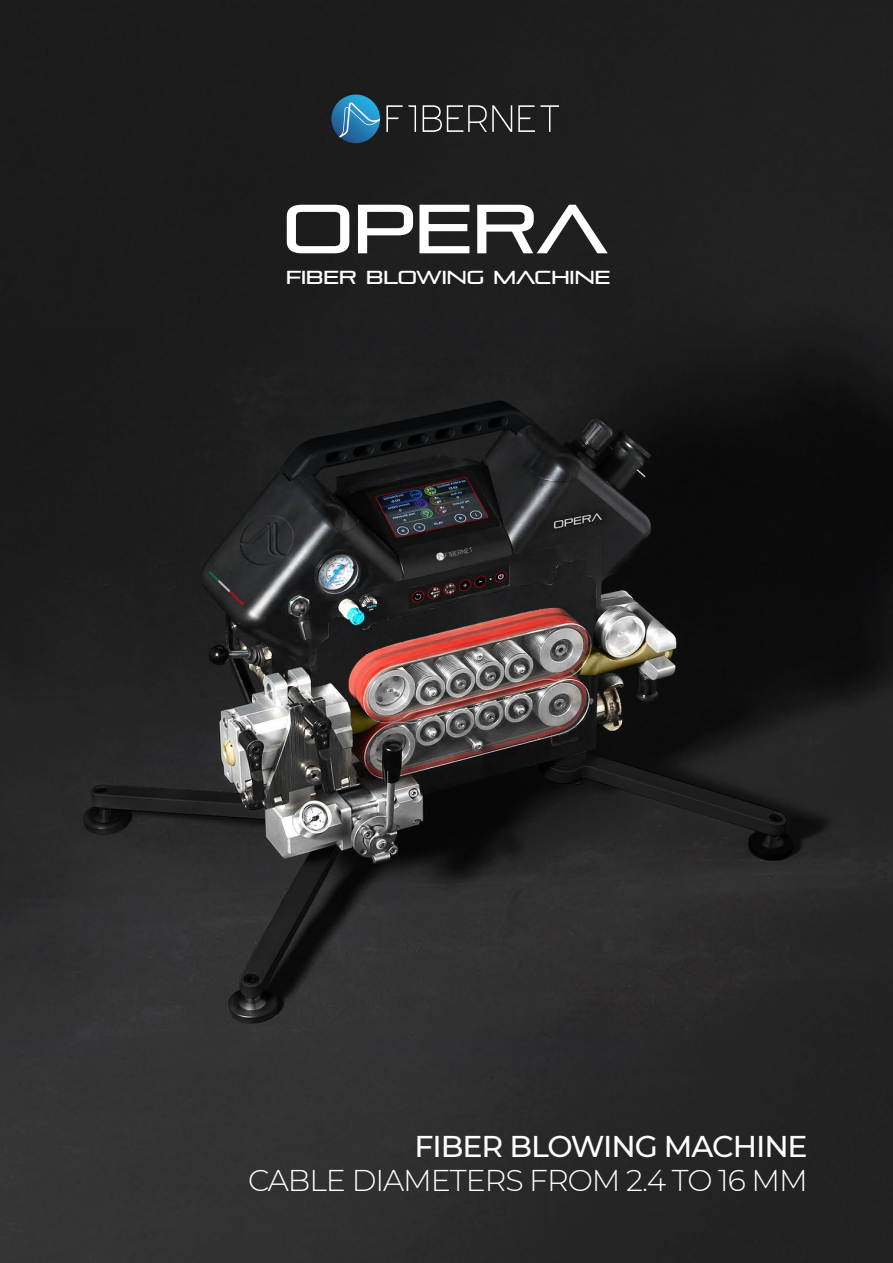
<style>
.page{position:relative;width:893px;height:1263px;background:#fff}
.page>*{position:absolute;margin:0;border:0;box-sizing:border-box;transform-origin:0 0}
.t1{font:69px "Pirulen Rg";color:#fff}
.t2{font:300 30px "Montserrat";letter-spacing:-.035em;color:#fff}
.t3{font:500 30px "Montserrat";letter-spacing:-.035em;color:#fff}
.t4{font:18.75px "Pirulen Rg";color:#fff}
</style>
<div class="page">
<img style="left:0;top:0;width:893px;height:1263px">
<svg style="left:331px;top:95px;width:49px;height:48px"></svg>
<svg style="left:339px;top:102px;width:41px;height:36px"></svg>
<svg style="left:423px;top:105px;width:89px;height:27px;background:#4a4a4a"></svg>
<svg style="left:518px;top:105px;width:41px;height:27px"></svg>
<svg style="left:386px;top:105px;width:30px;height:27px"></svg>
<h1 class="t1" style="left:283px;top:187px;width:327px">OPERA</h1>
<p class="t4" style="left:286px;top:266px;width:326px">FIBER BLOWING MACHINE</p>
<p class="t3" style="left:415px;top:1125px;width:395px">FIBER BLOWING MACHINE</p>
<p class="t2" style="left:248px;top:1160px;width:561px">CABLE DIAMETERS FROM 2.4 TO 16 MM</p>
</div>
